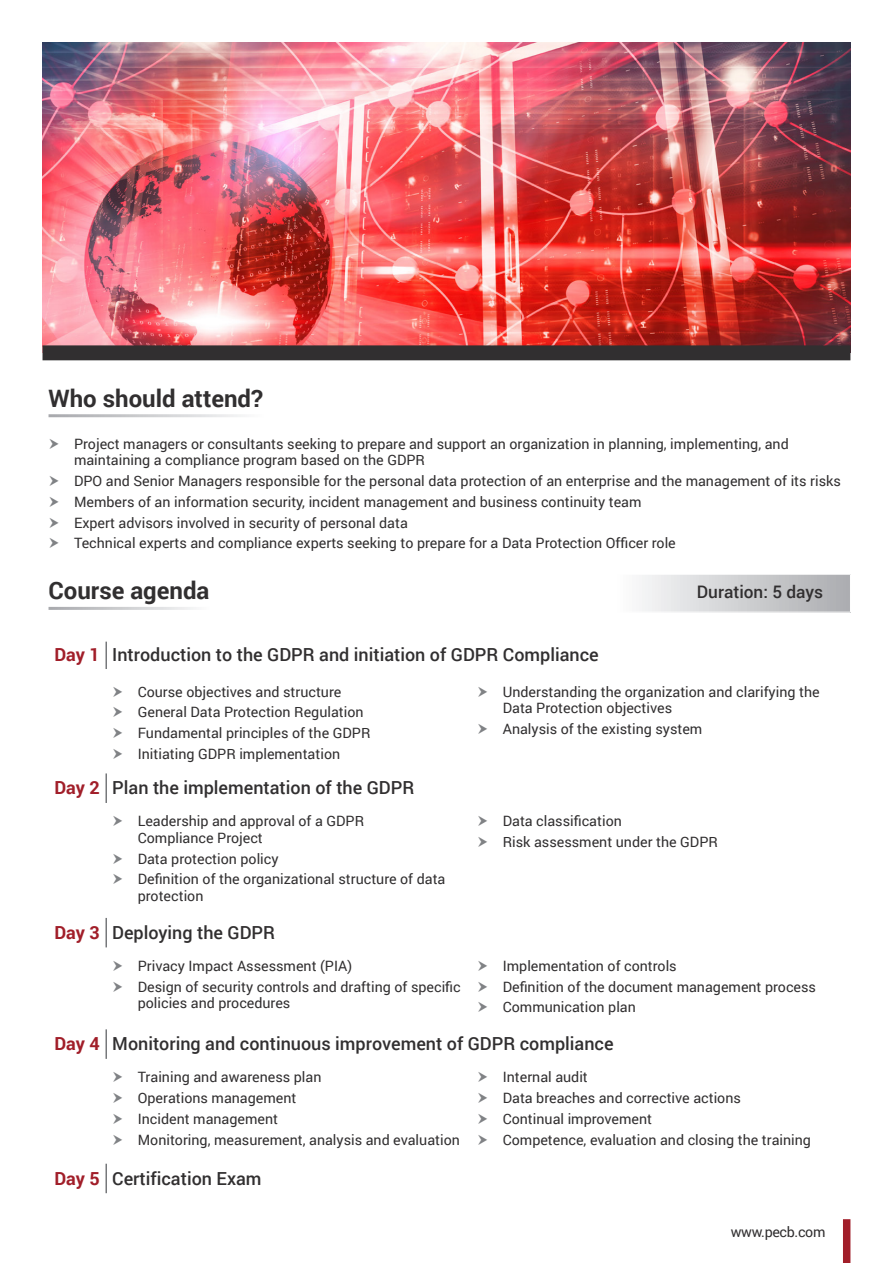
<style>
.page{position:relative;width:893px;height:1263px;background:#fff}
.page>*{position:absolute;margin:0;border:0;box-sizing:border-box;transform-origin:0 0}
.t1{font:700 24px "Roboto";color:#312f30}
.t2{font:500 18px "Roboto";color:#312f30}
.t3{font:700 18px "Roboto";letter-spacing:-.005em;color:#a11e29}
.t4{font:500 17.25px "Roboto";color:#312f30}
.Bullet_Points{font:14.25px/16.5px "Roboto";color:#312f30}
.Bullet_Points-2{font:14.25px "Roboto";letter-spacing:-.025em;color:#312f30}
</style>
<div class="page">
<img style="left:43px;top:43px;width:807px;height:302px">
<div style="left:43px;top:345px;width:807px;height:15px;background:#312f30"></div>
<svg style="left:642px;top:575px;width:208px;height:37px;background:#cfd0d2"></svg>
<hr style="left:105px;top:642px;width:2px;height:27px;background:#76787b">
<hr style="left:105px;top:773px;width:2px;height:30px;background:#76787b">
<hr style="left:105px;top:918px;width:2px;height:29px;background:#76787b">
<hr style="left:105px;top:1029px;width:2px;height:30px;background:#76787b">
<hr style="left:105px;top:1164px;width:2px;height:29px;background:#76787b">
<div style="left:843px;top:1219px;width:7px;height:44px;background:#a11e29"></div>
<p class="t1" style="left:49px;top:381px;width:216px">Who should attend?</p>
<p class="Bullet_Points" style="left:74px;top:435px;width:716px">Project managers or consultants seeking to prepare and support an organization in planning, implementing, and maintaining a compliance program based on the GDPR</p>
<p class="Bullet_Points" style="left:74px;top:472px;width:768px">DPO and Senior Managers responsible for the personal data protection of an enterprise and the management of its risks</p>
<p class="Bullet_Points" style="left:74px;top:493px;width:569px">Members of an information security, incident management and business continuity team</p>
<p class="Bullet_Points" style="left:74px;top:514px;width:335px">Expert advisors involved in security of personal data</p>
<p class="Bullet_Points" style="left:74px;top:535px;width:603px">Technical experts and compliance experts seeking to prepare for a Data Protection Officer role</p>
<p class="t1" style="left:49px;top:574px;width:162px">Course agenda</p>
<p class="t4" style="left:697px;top:580px;width:128px">Duration: 5 days</p>
<p class="t3" style="left:55px;top:641px;width:47px">Day 1</p>
<p class="t2" style="left:112px;top:641px;width:488px">Introduction to the GDPR and initiation of GDPR Compliance</p>
<p class="Bullet_Points" style="left:138px;top:683px;width:205px">Course objectives and structure</p>
<p class="Bullet_Points" style="left:138px;top:704px;width:227px">General Data Protection Regulation</p>
<p class="Bullet_Points" style="left:138px;top:724px;width:234px">Fundamental principles of the GDPR</p>
<p class="Bullet_Points" style="left:138px;top:745px;width:204px">Initiating GDPR implementation</p>
<p class="Bullet_Points" style="left:503px;top:683px;width:318px">Understanding the organization and clarifying the<br>Data Protection objectives</p>
<p class="Bullet_Points" style="left:503px;top:720px;width:201px">Analysis of the existing system</p>
<p class="t3" style="left:55px;top:775px;width:47px">Day 2</p>
<p class="t2" style="left:112px;top:775px;width:304px">Plan the implementation of the GDPR</p>
<p class="Bullet_Points" style="left:138px;top:812px;width:228px">Leadership and approval of a GDPR<br>Compliance Project</p>
<p class="Bullet_Points" style="left:138px;top:850px;width:142px">Data protection policy</p>
<p class="Bullet_Points" style="left:138px;top:870px;width:309px">Definition of the organizational structure of data protection</p>
<p class="t3" style="left:55px;top:920px;width:47px">Day 3</p>
<p class="t2" style="left:112px;top:920px;width:164px">Deploying the GDPR</p>
<p class="Bullet_Points" style="left:138px;top:957px;width:216px">Privacy Impact Assessment (PIA)</p>
<p class="Bullet_Points" style="left:138px;top:978px;width:325px">Design of security controls and drafting of specific policies and procedures</p>
<p class="Bullet_Points" style="left:503px;top:812px;width:121px">Data classification</p>
<p class="Bullet_Points" style="left:503px;top:833px;width:217px">Risk assessment under the GDPR</p>
<p class="Bullet_Points" style="left:503px;top:957px;width:175px">Implementation of controls</p>
<p class="Bullet_Points" style="left:503px;top:978px;width:315px">Definition of the document management process</p>
<p class="Bullet_Points" style="left:503px;top:998px;width:135px">Communication plan</p>
<p class="t3" style="left:55px;top:1031px;width:47px">Day 4</p>
<p class="t2" style="left:112px;top:1031px;width:503px">Monitoring and continuous improvement of GDPR compliance</p>
<p class="Bullet_Points" style="left:138px;top:1068px;width:185px">Training and awareness plan</p>
<p class="Bullet_Points" style="left:138px;top:1089px;width:160px">Operations management</p>
<p class="Bullet_Points" style="left:138px;top:1110px;width:142px">Incident management</p>
<p class="Bullet_Points" style="left:138px;top:1131px;width:324px">Monitoring, measurement, analysis and evaluation</p>
<p class="Bullet_Points" style="left:503px;top:1068px;width:87px">Internal audit</p>
<p class="Bullet_Points" style="left:503px;top:1089px;width:240px">Data breaches and corrective actions</p>
<p class="Bullet_Points" style="left:503px;top:1110px;width:151px">Continual improvement</p>
<p class="Bullet_Points" style="left:503px;top:1131px;width:310px">Competence, evaluation and closing the training</p>
<p class="t3" style="left:55px;top:1165px;width:47px">Day 5</p>
<p class="t2" style="left:112px;top:1165px;width:151px">Certification Exam</p>
<p class="Bullet_Points-2" style="left:731px;top:1221px;width:96px">www.pecb.com</p>
</div>
